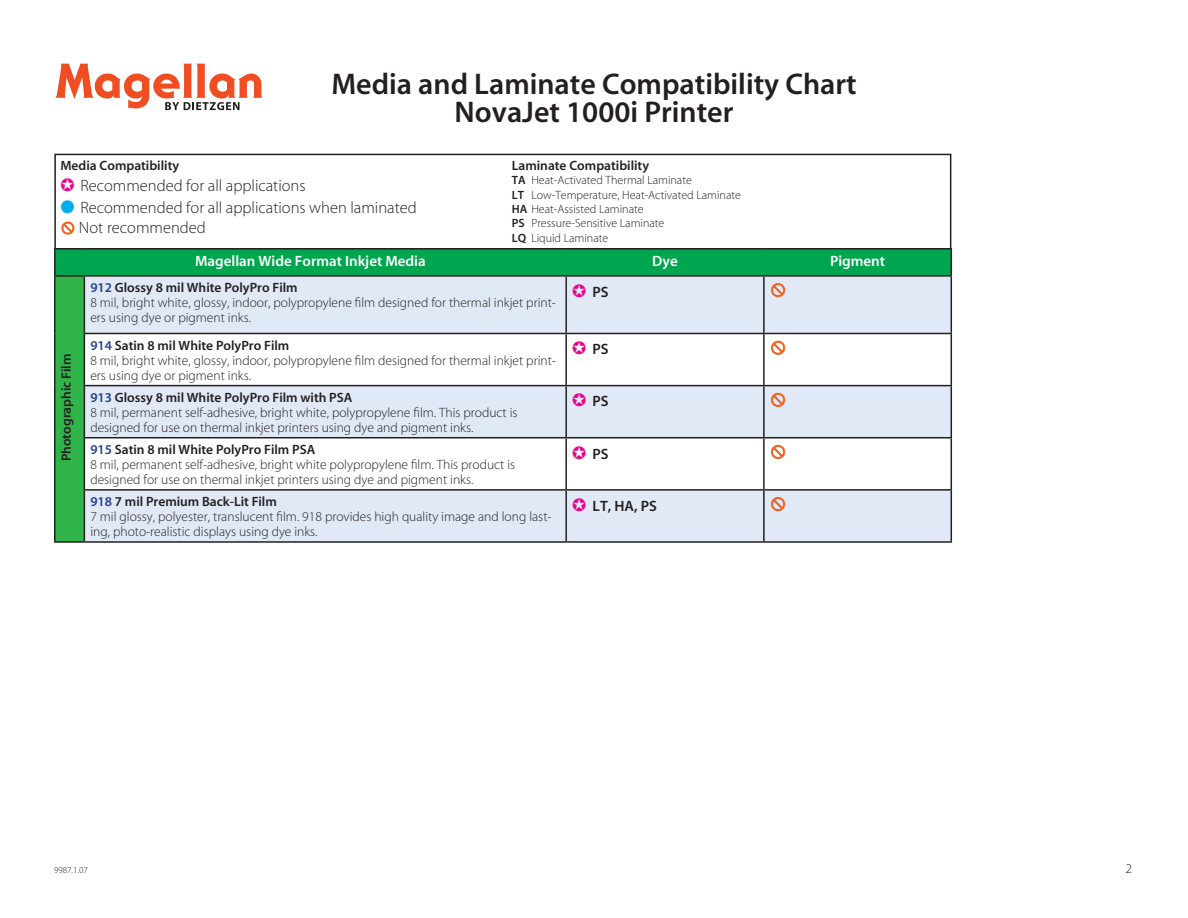
<style>
.page{position:relative;width:1188px;height:918px;background:#fff}
.page>*{position:absolute;margin:0;border:0;box-sizing:border-box;transform-origin:0 0}
.t1{font:30px/28.5px "Myriad MM 565 600";color:#231f20;text-align:center}
.t2{font:16.5px/19.5px "Myriad MM 215 600";color:#231f20}
.t3{font:15px "Myriad MM 565 600";color:#fff}
.t4{font:15px "Myriad MM 565 600";color:#231f20}
.t5{font:13.5px/15px "Myriad MM 215 600";color:#231f20}
.t6{font:13.5px "Myriad MM 565 600";color:#231f20}
.t7{font:12px/14.4px "Myriad MM 215 600";color:#231f20}
.t8{font:9px "Myriad MM 215 600";color:#231f20}
.s1{color:#ed028c}
.s2{color:#00aeef}
.s3{font-family:"Myriad MM 565 600"}
.s4{color:#25408f}
</style>
<div class="page">
<div style="left:54px;top:154px;width:897px;height:96px;border:2px solid #231f20"></div>
<svg style="left:56px;top:64px;width:206px;height:46px"></svg>
<div style="left:55px;top:276px;width:29px;height:266px;background:#31b44a"></div>
<svg style="left:85px;top:277px;width:866px;height:264px;fill:#e1e9f6"></svg>
<hr style="left:54px;top:277px;width:2px;height:56px;background:#231f20">
<hr style="left:84px;top:277px;width:1px;height:56px;background:#231f20">
<hr style="left:565px;top:277px;width:2px;height:56px;background:#231f20">
<hr style="left:763px;top:277px;width:2px;height:56px;background:#231f20">
<hr style="left:951px;top:277px;width:1px;height:56px;background:#231f20">
<hr style="left:54px;top:333px;width:2px;height:53px;background:#231f20">
<hr style="left:84px;top:333px;width:482px;height:1px;background:#231f20">
<hr style="left:84px;top:334px;width:1px;height:51px;background:#231f20">
<hr style="left:566px;top:333px;width:198px;height:1px;background:#231f20">
<hr style="left:565px;top:334px;width:2px;height:51px;background:#231f20">
<hr style="left:764px;top:333px;width:188px;height:1px;background:#231f20">
<hr style="left:763px;top:334px;width:2px;height:51px;background:#231f20">
<hr style="left:951px;top:334px;width:1px;height:51px;background:#231f20">
<hr style="left:54px;top:386px;width:2px;height:52px;background:#231f20">
<hr style="left:84px;top:385px;width:482px;height:1px;background:#231f20">
<hr style="left:84px;top:386px;width:1px;height:51px;background:#231f20">
<hr style="left:566px;top:385px;width:198px;height:1px;background:#231f20">
<hr style="left:565px;top:386px;width:2px;height:51px;background:#231f20">
<hr style="left:764px;top:385px;width:188px;height:1px;background:#231f20">
<hr style="left:763px;top:386px;width:2px;height:51px;background:#231f20">
<hr style="left:951px;top:386px;width:1px;height:51px;background:#231f20">
<hr style="left:54px;top:438px;width:2px;height:52px;background:#231f20">
<hr style="left:84px;top:437px;width:482px;height:1px;background:#231f20">
<hr style="left:84px;top:438px;width:1px;height:51px;background:#231f20">
<hr style="left:566px;top:437px;width:198px;height:1px;background:#231f20">
<hr style="left:565px;top:438px;width:2px;height:51px;background:#231f20">
<hr style="left:764px;top:437px;width:188px;height:1px;background:#231f20">
<hr style="left:763px;top:438px;width:2px;height:51px;background:#231f20">
<hr style="left:951px;top:438px;width:1px;height:51px;background:#231f20">
<hr style="left:54px;top:490px;width:2px;height:51px;background:#231f20">
<hr style="left:84px;top:489px;width:482px;height:2px;background:#231f20">
<hr style="left:84px;top:491px;width:1px;height:50px;background:#231f20">
<hr style="left:566px;top:489px;width:198px;height:2px;background:#231f20">
<hr style="left:565px;top:491px;width:2px;height:50px;background:#231f20">
<hr style="left:764px;top:489px;width:188px;height:2px;background:#231f20">
<hr style="left:763px;top:491px;width:2px;height:50px;background:#231f20">
<hr style="left:951px;top:491px;width:1px;height:50px;background:#231f20">
<hr style="left:84px;top:541px;width:482px;height:2px;background:#231f20">
<hr style="left:566px;top:541px;width:198px;height:2px;background:#231f20">
<hr style="left:764px;top:541px;width:188px;height:2px;background:#231f20">
<hr style="left:54px;top:248px;width:30px;height:2px;background:#231f20">
<hr style="left:54px;top:250px;width:2px;height:25px;background:#231f20">
<hr style="left:84px;top:248px;width:482px;height:2px;background:#231f20">
<hr style="left:566px;top:248px;width:198px;height:2px;background:#231f20">
<hr style="left:764px;top:248px;width:188px;height:2px;background:#231f20">
<div style="left:55px;top:249px;width:897px;height:26px;background:#00a54f"></div>
<hr style="left:54px;top:275px;width:30px;height:2px;background:#231f20">
<hr style="left:84px;top:275px;width:482px;height:2px;background:#231f20">
<hr style="left:566px;top:275px;width:198px;height:2px;background:#231f20">
<hr style="left:764px;top:275px;width:188px;height:2px;background:#231f20">
<hr style="left:54px;top:541px;width:30px;height:2px;background:#231f20">
<svg style="left:61px;top:221px;width:14px;height:14px"></svg>
<svg style="left:771px;top:283px;width:14px;height:15px"></svg>
<svg style="left:771px;top:340px;width:14px;height:15px"></svg>
<svg style="left:771px;top:393px;width:14px;height:14px"></svg>
<svg style="left:771px;top:445px;width:14px;height:14px"></svg>
<svg style="left:771px;top:497px;width:14px;height:14px"></svg>
<h1 class="t1" style="left:331px;top:71px;width:527px">Media and Laminate Compatibility Chart<br>NovaJet 1000i Printer</h1>
<p class="t6" style="left:60px;top:159px;width:120px">Media Compatibility</p>
<p class="t2" style="left:60px;top:177px;width:247px"><span class="s1">✪</span> Recommended for all applications</p>
<p class="t2" style="left:79px;top:199px;width:339px;text-indent:-19px"><span class="s2">●</span> Recommended for all applications when laminated<br>Not recommended</p>
<p class="t6" style="left:512px;top:159px;width:139px">Laminate Compatibility</p>
<p class="t7" style="left:512px;top:174px;width:231px"><span class="s3">TA</span> Heat-Activated Thermal Laminate<br><span class="s3">LT</span> Low-Temperature, Heat-Activated Laminate<br><span class="s3">HA</span> Heat-Assisted Laminate<br><span class="s3">PS</span> Pressure-Sensitive Laminate<br><span class="s3">LQ</span> Liquid Laminate</p>
<p class="t3" style="left:195px;top:254px;width:232px">Magellan Wide Format Inkjet Media</p>
<p class="t3" style="left:652px;top:254px;width:27px">Dye</p>
<p class="t3" style="left:830px;top:254px;width:57px">Pigment</p>
<p class="t6" style="left:60px;top:461px;width:109px;rotate:-90deg">Photographic Film</p>
<p class="t6" style="left:90px;top:281px;width:209px"><span class="s4">912</span> Glossy 8 mil White PolyPro Film</p>
<p class="t5" style="left:90px;top:296px;width:467px">8 mil, bright white, glossy, indoor, polypropylene film designed for thermal inkjet print&shy;ers using dye or pigment inks.</p>
<p class="t6" style="left:90px;top:339px;width:201px"><span class="s4">914</span> Satin 8 mil White PolyPro Film</p>
<p class="t5" style="left:90px;top:353px;width:467px">8 mil, bright white, glossy, indoor, polypropylene film designed for thermal inkjet print&shy;ers using dye or pigment inks.</p>
<p class="t6" style="left:90px;top:391px;width:264px"><span class="s4">913</span> Glossy 8 mil White PolyPro Film with PSA</p>
<p class="t5" style="left:90px;top:405px;width:429px">8 mil, permanent self-adhesive, bright white, polypropylene film. This product is designed for use on thermal inkjet printers using dye and pigment inks.</p>
<p class="t6" style="left:90px;top:443px;width:226px"><span class="s4">915</span> Satin 8 mil White PolyPro Film PSA</p>
<p class="t5" style="left:90px;top:458px;width:426px">8 mil, permanent self-adhesive, bright white polypropylene film. This product is designed for use on thermal inkjet printers using dye and pigment inks.</p>
<p class="t6" style="left:90px;top:495px;width:188px"><span class="s4">918</span> 7 mil Premium Back-Lit Film</p>
<p class="t5" style="left:90px;top:510px;width:463px">7 mil glossy, polyester, translucent film. 918 provides high quality image and long last&shy;ing, photo-realistic displays using dye inks.</p>
<p class="t4" style="left:572px;top:284px;width:38px"><span class="s1">✪</span> PS</p>
<p class="t4" style="left:572px;top:342px;width:38px"><span class="s1">✪</span> PS</p>
<p class="t4" style="left:572px;top:394px;width:38px"><span class="s1">✪</span> PS</p>
<p class="t4" style="left:572px;top:446px;width:38px"><span class="s1">✪</span> PS</p>
<p class="t4" style="left:572px;top:498px;width:86px"><span class="s1">✪</span> LT, HA, PS</p>
<p class="t8" style="left:54px;top:865px;width:35px">9987.1.07</p>
<p class="t5" style="left:1125px;top:861px;width:8px">2</p>
</div>
